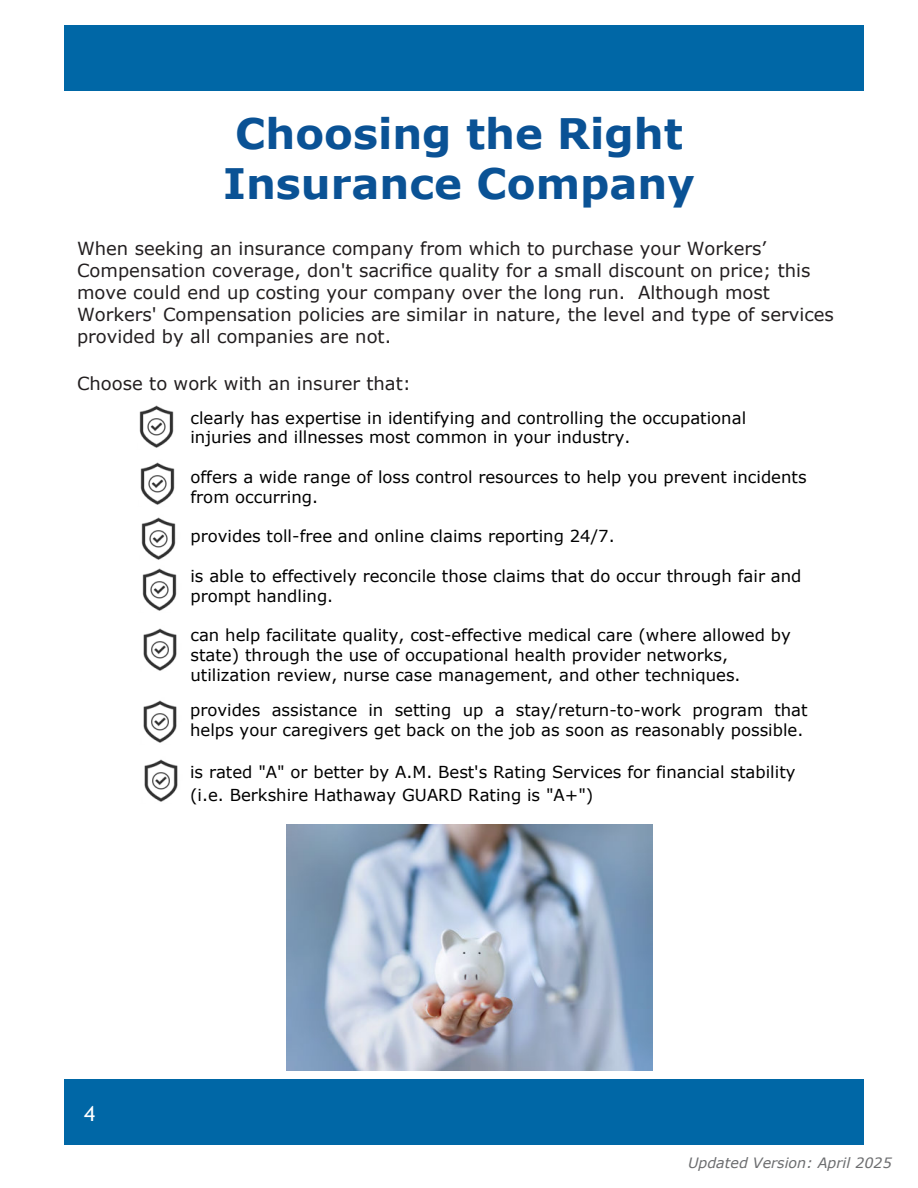
<style>
.page{position:relative;width:918px;height:1188px;background:#fff}
.page>*{position:absolute;margin:0;border:0;box-sizing:border-box;transform-origin:0 0}
.t1{font:700 42px/50.4px "Verdana";color:#0a5295}
.t2{font:21px "Trebuchet MS";color:#fff}
.t3{font:18px/21.9px "Verdana";color:#231f20}
.t4{font:16.5px/19.8px "Verdana";color:#000}
.t5{font:italic 14.25px "Verdana";color:#6c6d6f}
</style>
<div class="page">
<div style="left:64px;top:1080px;width:800px;height:65px;background:#0067a6"></div>
<div style="left:64px;top:26px;width:800px;height:65px;background:#0067a6"></div>
<img style="left:139px;top:405px;width:35px;height:43px">
<img style="left:140px;top:462px;width:35px;height:43px">
<img style="left:141px;top:517px;width:35px;height:43px">
<img style="left:142px;top:568px;width:35px;height:43px">
<img style="left:143px;top:628px;width:34px;height:43px">
<img style="left:143px;top:700px;width:34px;height:43px">
<img style="left:144px;top:759px;width:34px;height:43px">
<img style="left:286px;top:825px;width:366px;height:245px">
<h1 class="t1" style="left:223px;top:108px;width:473px">Choosing the Right<br>Insurance Company</h1>
<p class="t3" style="left:77px;top:238px;width:758px">When seeking an insurance company from which to purchase your Workers’ Compensation coverage, don't sacrifice quality for a small discount on price; this move could end up costing your company over the long run. Although most Workers' Compensation policies are similar in nature, the level and type of services provided by all companies are not.</p>
<p class="t3" style="left:77px;top:373px;width:336px">Choose to work with an insurer that:</p>
<p class="t4" style="left:190px;top:408px;width:557px">clearly has expertise in identifying and controlling the occupational injuries and illnesses most common in your industry.</p>
<p class="t4" style="left:190px;top:467px;width:618px">offers a wide range of loss control resources to help you prevent incidents from occurring.</p>
<p class="t4" style="left:190px;top:527px;width:426px">provides toll-free and online claims reporting 24/7.</p>
<p class="t4" style="left:190px;top:566px;width:613px">is able to effectively reconcile those claims that do occur through fair and prompt handling.</p>
<p class="t4" style="left:190px;top:626px;width:602px">can help facilitate quality, cost-effective medical care (where allowed by state) through the use of occupational health provider networks, utilization review, nurse case management, and other techniques.</p>
<p class="t4" style="left:190px;top:701px;width:619px">provides assistance in setting up a stay/return-to-work program that helps your caregivers get back on the job as soon as reasonably possible.</p>
<p class="t4" style="left:190px;top:761px;width:607px;line-height:23.4px">is rated "A" or better by A.M. Best's Rating Services for financial stability (i.e. Berkshire Hathaway GUARD Rating is "A+")</p>
<p class="t2" style="left:84px;top:1101px;width:13px">4</p>
<p class="t5" style="left:688px;top:1154px;width:205px">Updated Version: April 2025</p>
</div>
